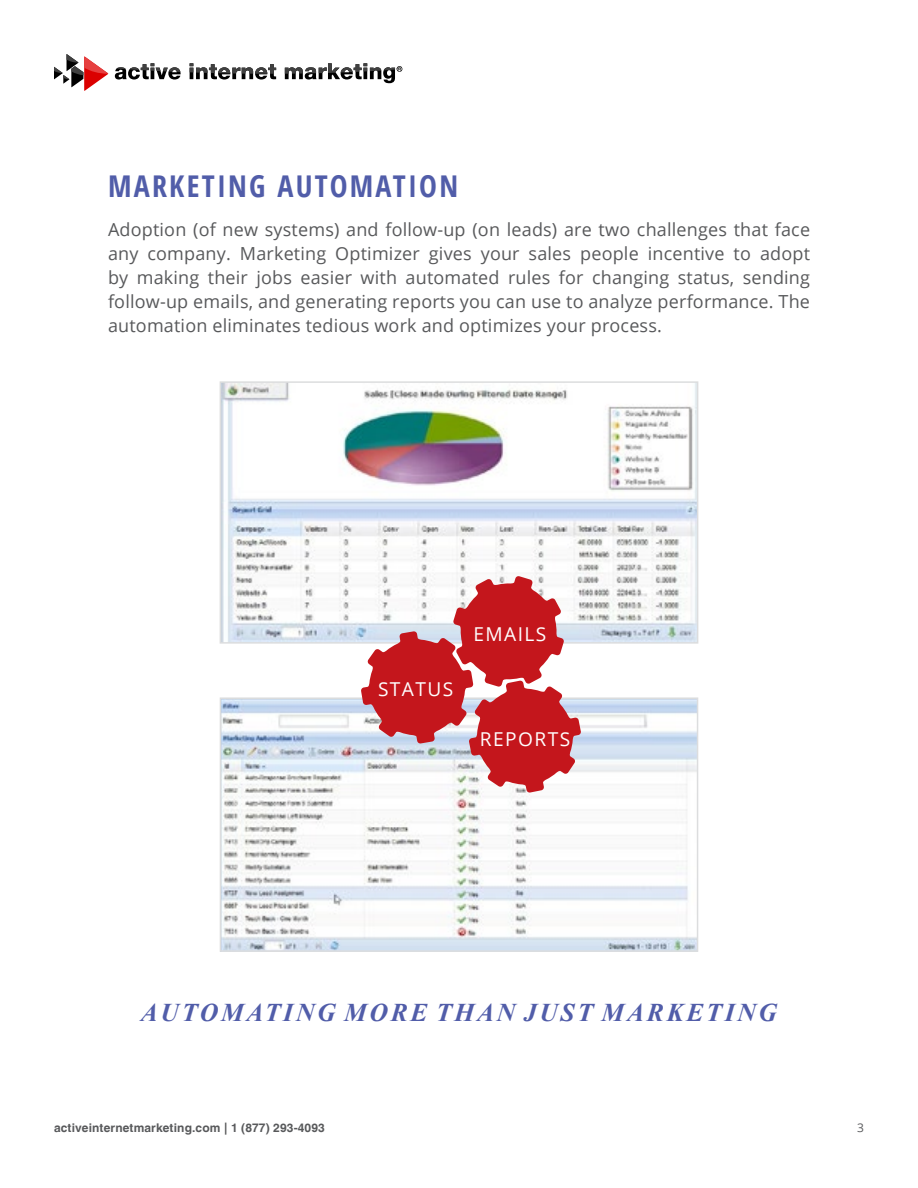
<style>
.page{position:relative;width:918px;height:1188px;background:#fff}
.page>*{position:absolute;margin:0;border:0;box-sizing:border-box;transform-origin:0 0}
.t1{font:700 condensed 30px "Open Sans";color:#515da9}
.t2{font:italic 700 25.5px "Times New Roman";letter-spacing:.11em;color:#515da9}
.t3{font:19.2px "Open Sans";letter-spacing:.075em;color:#fff}
.t4{font:18px/24px "Open Sans";letter-spacing:.01em;color:#58595b;text-align:justify}
.t5{font:700 12px "Helvetica LT";letter-spacing:.01em;color:#58595b}
.t6{font:12px "Open Sans";color:#58595b}
</style>
<div class="page">
<img style="left:223px;top:384px;width:472px;height:257px">
<div style="left:220px;top:381px;width:478px;height:263px;border:2px solid #dcddde"></div>
<img style="left:223px;top:700px;width:472px;height:249px">
<div style="left:220px;top:697px;width:478px;height:255px;border:2px solid #dcddde"></div>
<svg style="left:361px;top:576px;width:220px;height:217px"></svg>
<svg style="left:54px;top:54px;width:54px;height:37px"></svg>
<svg style="left:115px;top:63px;width:287px;height:20px"></svg>
<h1 class="t1" style="left:108px;top:165px;width:95px">MARKETING</h1>
<h1 class="t1" style="left:278px;top:165px;width:37px">AUTOMATION</h1>
<p class="t4" style="left:108px;top:217px;width:704px">Adoption (of new systems) and follow-up (on leads) are two challenges that face any company. Marketing Optimizer gives your sales people incentive to adopt by making their jobs easier with automated rules for changing status, sending follow-up emails, and generating reports you can use to analyze performance. The automation eliminates tedious work and optimizes your process.</p>
<p class="t3" style="left:378px;top:676px;width:77px">stat us</p>
<p class="t3" style="left:473px;top:620px;width:74px">emails</p>
<p class="t3" style="left:480px;top:726px;width:53px">report</p>
<p class="t3" style="left:560px;top:726px;width:12px">s</p>
<h2 class="t2" style="left:141px;top:995px;width:638px">AUTOMATING MORE THAN JUST MARKETING</h2>
<p class="t5" style="left:54px;top:1120px;width:272px">activeinternetmarketing.com | 1 (877) 293-4093</p>
<p class="t6" style="left:857px;top:1120px;width:8px">3</p>
</div>
